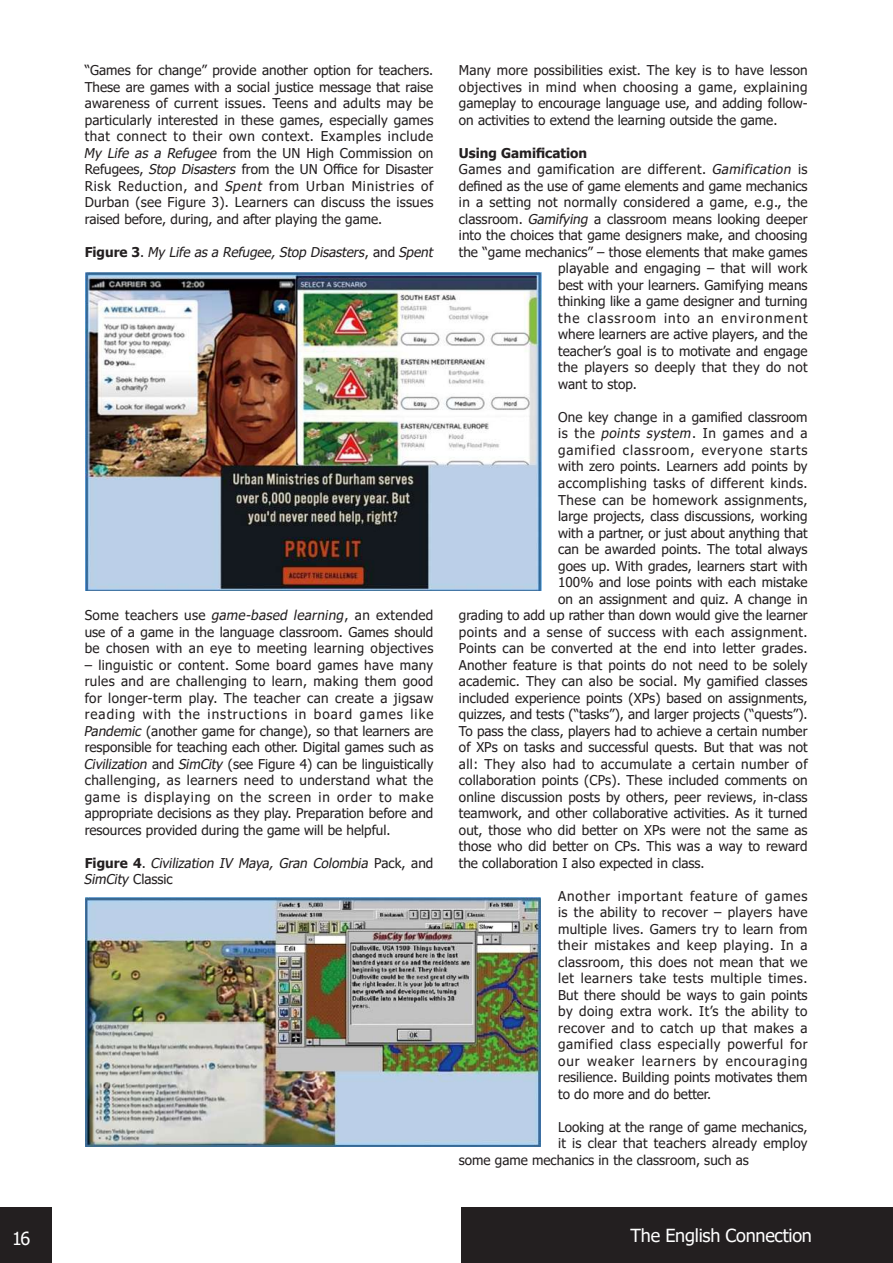
<style>
.page{position:relative;width:893px;height:1263px;background:#fff}
.page>*{position:absolute;margin:0;border:0;box-sizing:border-box;transform-origin:0 0}
.t1{font:18px "Tahoma";letter-spacing:-.015em;color:#fff}
.t2{font:13.5px/16.5px "Tahoma";color:#231f20;text-align:justify}
.t3{font:13.5px "Tahoma";letter-spacing:.025em;color:#231f20}
.t4{font:13.5px "Tahoma";letter-spacing:.035em;color:#231f20}
.t5{font:italic 13.5px/16.5px "Tahoma";color:#231f20}
.t6{font:13.5px "Tahoma";letter-spacing:.03em;color:#231f20}
.t7{font:13.5px "Tahoma";letter-spacing:.02em;color:#231f20}
.t8{font:13.5px "Tahoma";letter-spacing:.065em;color:#231f20}
.t9{font:13.5px "Tahoma";letter-spacing:.085em;color:#231f20}
.t10{font:700 13.5px "Tahoma";color:#231f20}
.s1{font-style:italic}
.s2{font-weight:700;font-style:normal}
.s3{font-style:normal}
</style>
<div class="page">
<div style="left:0;top:1208px;width:51px;height:55px;background:#231f20"></div>
<div style="left:461px;top:1208px;width:432px;height:55px;background:#231f20"></div>
<img style="left:85px;top:897px;width:455px;height:249px">
<img style="left:85px;top:272px;width:456px;height:318px">
<p class="t2" style="left:84px;top:63px;width:351px">“Games for change” provide another option for teachers.<br>These are games with a social justice message that raise awareness of current issues. Teens and adults may be particularly interested in these games, especially games that connect to their own context. Examples include <span class="s1">My Life as a Refugee</span> from the UN High Commission on Refugees, <span class="s1">Stop Disasters</span> from the UN Office for Disaster Risk Reduction, and <span class="s1">Spent</span> from Urban Ministries of Durban (see Figure 3). Learners can discuss the issues raised before, during, and after playing the game.</p>
<p class="t5" style="left:85px;top:245px;width:353px"><span class="s2">F i g u r e 3</span> <span class="s3">.</span> My Life asa Refugee,Stop Disasters<span class="s3">, a n d</span> Spent</p>
<p class="t2" style="left:85px;top:608px;width:350px">Some teachers use <span class="s1">game-based learning</span>, an extended use of a game in the language classroom. Games should be chosen with an eye to meeting learning objectives</p>
<p class="t2" style="left:84px;top:657px;width:351px">– linguistic or content. Some board games have many rules and are challenging to learn, making them good for longer-term play. The teacher can create a jigsaw reading with the instructions in board games like <span class="s1">Pandemic</span> (another game for change), so that learners are responsible for teaching each other. Digital games such as <span class="s1">Civilization</span> and <span class="s1">SimCity</span> (see Figure 4) can be linguistically challenging, as learners need to understand what the game is displaying on the screen in order to make appropriate decisions as they play. Preparation before and resources provided during the game will be helpful.</p>
<p class="t5" style="left:84px;top:855px;width:351px"><span class="s2">F i g u r e 4</span> <span class="s3">.</span> Civilization IV Maya, Gran Colombia <span class="s3">P a c k, a n d<br></span>SimCity <span class="s3">Classic</span></p>
<p class="t2" style="left:459px;top:63px;width:350px">Many more possibilities exist. The key is to have lesson objectives in mind when choosing a game, explaining gameplay to encourage language use, and adding follow&shy;on activities to extend the learning outside the game.</p>
<p class="t10" style="left:459px;top:144px;width:130px">Using Gamification</p>
<p class="t4" style="left:459px;top:160px;width:350px">Games and gamification are different. <span class="s1">Gamification</span> is</p>
<p class="t2" style="left:459px;top:179px;width:350px">defined as the use of game elements and game mechanics</p>
<p class="t3" style="left:459px;top:193px;width:350px">in a setting not normally considered a game, e.g., the</p>
<p class="t2" style="left:459px;top:212px;width:350px">classroom. <span class="s1">Gamifying</span> a classroom means looking deeper</p>
<p class="t2" style="left:459px;top:228px;width:350px">into the choices that game designers make, and choosing</p>
<p class="t2" style="left:459px;top:245px;width:350px">the “game mechanics” – those elements that make games</p>
<p class="t7" style="left:558px;top:259px;width:251px">playable and engaging – that will work</p>
<p class="t2" style="left:558px;top:278px;width:251px">best with your learners. Gamifying means</p>
<p class="t2" style="left:558px;top:294px;width:251px">thinking like a game designer and turning</p>
<p class="t9" style="left:558px;top:309px;width:251px">the classroom into an environment</p>
<p class="t2" style="left:558px;top:327px;width:251px">where learners are active players, and the</p>
<p class="t2" style="left:558px;top:344px;width:251px">teacher’s goal is to motivate and engage</p>
<p class="t3" style="left:558px;top:358px;width:251px">the players so deeply that they do not</p>
<p class="t2" style="left:558px;top:377px;width:80px">want to stop.</p>
<p class="t2" style="left:558px;top:410px;width:251px">One key change in a gamified classroom</p>
<p class="t2" style="left:558px;top:426px;width:251px">i s th e <span class="s1">points system</span>. I n g a m es a n d a</p>
<p class="t8" style="left:558px;top:441px;width:251px">gamified classroom, everyone starts</p>
<p class="t2" style="left:558px;top:459px;width:251px">with zero points. Learners add points by</p>
<p class="t6" style="left:558px;top:474px;width:251px">accomplishing tasks of different kinds.</p>
<p class="t4" style="left:558px;top:490px;width:251px">These can be homework assignments,</p>
<p class="t2" style="left:558px;top:509px;width:251px">large projects, class discussions, working</p>
<p class="t2" style="left:558px;top:525px;width:251px">with a partner, or just about anything that</p>
<p class="t2" style="left:558px;top:542px;width:251px">can be awarded points. The total always</p>
<p class="t2" style="left:558px;top:558px;width:251px">goes up. With grades, learners start with</p>
<p class="t2" style="left:558px;top:575px;width:251px">100% and lose points with each mistake</p>
<p class="t2" style="left:558px;top:591px;width:251px">on an assignment and quiz. A change in</p>
<p class="t2" style="left:459px;top:608px;width:350px">grading to add up rather than down would give the learner</p>
<p class="t4" style="left:459px;top:622px;width:350px">points and a sense of success with each assignment.</p>
<p class="t3" style="left:459px;top:639px;width:350px">Points can be converted at the end into letter grades.</p>
<p class="t2" style="left:459px;top:657px;width:350px">Another feature is that points do not need to be solely</p>
<p class="t2" style="left:459px;top:674px;width:350px">academic. They can also be social. My gamified classes</p>
<p class="t2" style="left:459px;top:690px;width:350px">included experience points (XPs) based on assignments,</p>
<p class="t2" style="left:459px;top:707px;width:350px">quizzes, and tests (“tasks”), and larger projects (“quests”).</p>
<p class="t2" style="left:459px;top:723px;width:350px">To pass the class, players had to achieve a certain number</p>
<p class="t2" style="left:459px;top:740px;width:350px">of XPs on tasks and successful quests. But that was not</p>
<p class="t6" style="left:459px;top:754px;width:350px">all: They also had to accumulate a certain number of</p>
<p class="t2" style="left:459px;top:773px;width:350px">collaboration points (CPs). These included comments on</p>
<p class="t2" style="left:459px;top:789px;width:350px">online discussion posts by others, peer reviews, in-class</p>
<p class="t2" style="left:459px;top:806px;width:350px">teamwork, and other collaborative activities. As it turned</p>
<p class="t2" style="left:459px;top:822px;width:350px">out, those who did better on XPs were not the same as</p>
<p class="t2" style="left:459px;top:839px;width:350px">those who did better on CPs. This was a way to reward</p>
<p class="t2" style="left:459px;top:855px;width:247px">the collaboration I also expected in class.</p>
<p class="t2" style="left:558px;top:888px;width:251px">Another important feature of games is the ability to recover – players have multiple lives. Gamers try to learn from their mistakes and keep playing. In a classroom, this does not mean that we let learners take tests multiple times.<br>But there should be ways to gain points by doing extra work. It’s the ability to recover and to catch up that makes a gamified class especially powerful for our weaker learners by encouraging resilience. Building points motivates them to do more and do better.</p>
<p class="t2" style="left:558px;top:1119px;width:251px">Looking at the range of game mechanics,</p>
<p class="t7" style="left:558px;top:1134px;width:251px">it is clear that teachers already employ</p>
<p class="t2" style="left:459px;top:1152px;width:292px">some game mechanics in the classroom, such as</p>
<h1 class="t1" style="left:12px;top:1226px;width:20px">16</h1>
<h1 class="t1" style="left:631px;top:1223px;width:183px">The English Connection</h1>
</div>
